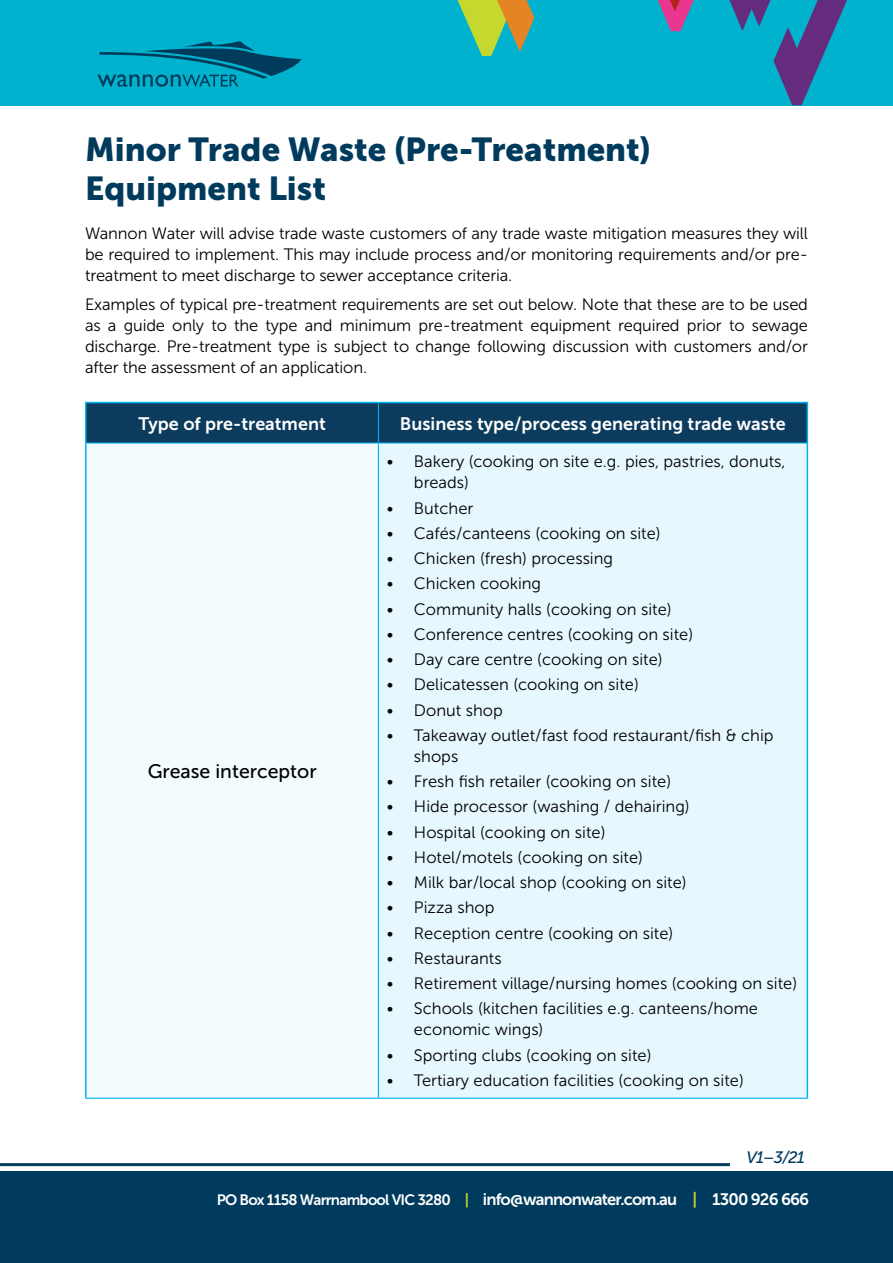
<style>
.page{position:relative;width:893px;height:1263px;background:#fff}
.page>*{position:absolute;margin:0;border:0;box-sizing:border-box;transform-origin:0 0}
.t1{font:33px/39.6px "Museo Sans 900";color:#003a5d}
.t2{font:19.5px "Museo Sans 500";color:#000}
.t3{font:18px "Museo Sans 700";color:#fff}
.t4{font:16.5px/21px "Museo Sans 300";color:#000}
.t5{font:16.5px "Museo Sans 700";letter-spacing:-.05em;color:#fff}
.t6{font:italic 16.5px "Museo Sans 500";color:#003a5d}
.s1{font-size:15px}
.s2{font-size:15px;color:#c4d82e}
.s3{color:#c4d82e}
</style>
<div class="page">
<div style="left:0;top:0;width:893px;height:105px;background:#00b2cd"></div>
<svg style="left:97px;top:41px;width:204px;height:46px"></svg>
<svg style="left:729px;top:0;width:118px;height:105px"></svg>
<svg style="left:458px;top:0;width:76px;height:56px"></svg>
<svg style="left:658px;top:0;width:36px;height:31px"></svg>
<hr style="left:0;top:1163px;width:730px;height:3px;background:#003b5c">
<div style="left:0;top:1172px;width:893px;height:91px;background:#003a5d"></div>
<div style="left:87px;top:403px;width:720px;height:40px;background:#0c3b5d"></div>
<div style="left:86px;top:443px;width:292px;height:655px;background:#f2fbfe"></div>
<div style="left:378px;top:443px;width:429px;height:655px;background:#e6f7fd"></div>
<hr style="left:378px;top:443px;width:1px;height:655px;background:#00b0f0">
<hr style="left:85px;top:1098px;width:293px;height:1px;background:#00b0f0">
<hr style="left:378px;top:1098px;width:430px;height:1px;background:#00b0f0">
<hr style="left:378px;top:403px;width:1px;height:40px;background:#00b0f0">
<hr style="left:87px;top:443px;width:291px;height:1px;background:#00b0f0">
<hr style="left:378px;top:443px;width:429px;height:1px;background:#00b0f0">
<hr style="left:85px;top:402px;width:293px;height:1px;background:#00b0f0">
<hr style="left:85px;top:403px;width:2px;height:40px;background:#00b0f0">
<hr style="left:378px;top:402px;width:430px;height:1px;background:#00b0f0">
<hr style="left:807px;top:403px;width:1px;height:40px;background:#00b0f0">
<hr style="left:85px;top:443px;width:2px;height:655px;background:#00b0f0">
<hr style="left:807px;top:443px;width:1px;height:655px;background:#00b0f0">
<h1 class="t1" style="left:85px;top:129px;width:567px">Minor Trade Waste (Pre-Treatment)<br>Equipment List</h1>
<p class="t4" style="left:85px;top:222px;width:724px;text-align:justify">Wannon Water will advise trade waste customers of any trade waste mitigation measures they will be required to implement. This may include process and/or monitoring requirements and/or pre&shy;treatment to meet discharge to sewer acceptance criteria.</p>
<p class="t4" style="left:85px;top:294px;width:724px;text-align:justify">Examples of typical pre-treatment requirements are set out below. Note that these are to be used as a guide only to the type and minimum pre-treatment equipment required prior to sewage discharge. Pre-treatment type is subject to change following discussion with customers and/or after the assessment of an application.</p>
<p class="t3" style="left:139px;top:413px;width:189px">Type of pre-treatment</p>
<p class="t3" style="left:400px;top:413px;width:387px">Business type/process generating trade waste</p>
<p class="t2" style="left:148px;top:760px;width:171px">Grease interceptor</p>
<p class="t4" style="left:414px;top:451px;width:373px;text-indent:-27px">• Bakery (cooking on site e.g. pies, pastries, donuts, breads)</p>
<p class="t4" style="left:387px;top:498px;width:88px">• Butcher</p>
<p class="t4" style="left:387px;top:523px;width:275px">• Cafés/canteens (cooking on site)</p>
<p class="t4" style="left:387px;top:548px;width:228px">• Chicken (fresh) processing</p>
<p class="t4" style="left:387px;top:573px;width:156px">• Chicken cooking</p>
<p class="t4" style="left:387px;top:599px;width:286px">• Community halls (cooking on site)</p>
<p class="t4" style="left:387px;top:624px;width:308px">• Conference centres (cooking on site)</p>
<p class="t4" style="left:387px;top:649px;width:277px">• Day care centre (cooking on site)</p>
<p class="t4" style="left:387px;top:674px;width:253px">• Delicatessen (cooking on site)</p>
<p class="t4" style="left:387px;top:700px;width:117px">• Donut shop</p>
<p class="t4" style="left:414px;top:725px;width:361px;text-indent:-27px">• Takeaway outlet/fast food restaurant/fish &amp; chip shops</p>
<p class="t4" style="left:387px;top:771px;width:286px">• Fresh fish retailer (cooking on site)</p>
<p class="t4" style="left:387px;top:796px;width:304px">• Hide processor (washing / dehairing)</p>
<p class="t4" style="left:387px;top:821px;width:220px">• Hospital (cooking on site)</p>
<p class="t4" style="left:387px;top:847px;width:258px">• Hotel/motels (cooking on site)</p>
<p class="t4" style="left:387px;top:872px;width:301px">• Milk bar/local shop (cooking on site)</p>
<p class="t4" style="left:387px;top:897px;width:109px">• Pizza shop</p>
<p class="t4" style="left:387px;top:922px;width:288px">• Reception centre (cooking on site)</p>
<p class="t4" style="left:387px;top:948px;width:116px">• Restaurants</p>
<p class="t4" style="left:387px;top:973px;width:412px">• Retirement village/nursing homes (cooking on site)</p>
<p class="t4" style="left:414px;top:998px;width:345px;text-indent:-27px">• Schools (kitchen facilities e.g. canteens/home economic wings)</p>
<p class="t4" style="left:387px;top:1044px;width:266px">• Sporting clubs (cooking on site)</p>
<p class="t4" style="left:387px;top:1070px;width:358px">• Tertiary education facilities (cooking on site)</p>
<p class="t6" style="left:746px;top:1148px;width:60px">V1–3/21</p>
<p class="t5" style="left:217px;top:1190px;width:594px"><span class="s1">PO Box 1158 Warrnambool VIC 3280</span> <span class="s2">|</span> info@wannonwater.com.au <span class="s3">|</span> 1300 926 666</p>
</div>
